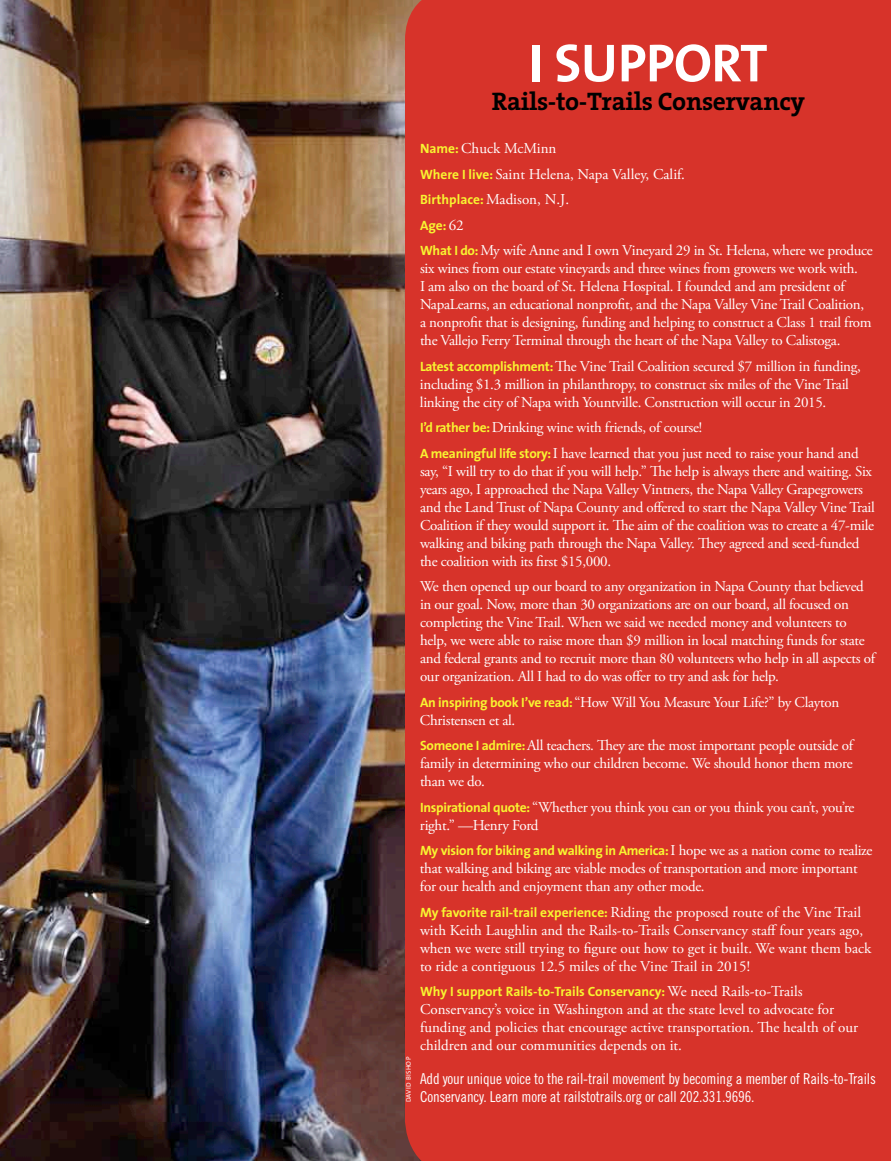
<style>
.page{position:relative;width:891px;height:1161px;background:#fff}
.page>*{position:absolute;margin:0;border:0;box-sizing:border-box;transform-origin:0 0}
.t1{font:700 54px "The Sans";color:#fff}
.t2{font:700 25.5px "The Serif";letter-spacing:-.015em;color:#000}
.t3{font:15px/18px "Adobe Garamond Pro";letter-spacing:-.02em;color:#fff}
.t4{font:15px/18px "Adobe Garamond Pro";color:#fff}
.t5{font:15px/18px "Trade Gothic Cond Eighteen";letter-spacing:-.01em;color:#fff}
.t6{font:700 13.5px "The Sans";letter-spacing:-.02em;color:#f8f431}
.t7{font:700 13.5px "The Sans";color:#f8f431}
.t8{font:6.75px "The Sans";letter-spacing:.04em;color:#fff}
.s1{font-family:"The Sans";font-weight:700;font-size:13.5px;color:#f8f431}
.s2{font-family:"Adobe Garamond Pro";font-weight:400;font-size:15px;color:#fff}
</style>
<div class="page">
<img style="left:0;top:0;width:405px;height:1161px">
<div style="left:405px;top:0;width:486px;height:1161px;background:#d7332a"></div>
<p class="t8" style="left:403px;top:1102px;width:47px;rotate:-90deg">David Bishop</p>
<p class="t1" style="left:529px;top:18px;width:240px">I Support</p>
<p class="t2" style="left:492px;top:80px;width:315px">Rails-to-Trails Conservancy</p>
<p class="t4" style="left:420px;top:136px;width:267px;line-height:25.5px"><span class="s1">Name:</span> Chuck McMinn<br><span class="s1">Where I live:</span> Saint Helena, Napa Valley, Calif.<br><span class="s1">Birthplace:</span> Madison, N.J.</p>
<p class="t6" style="left:420px;top:214px;width:45px">Age: <span class="s2">62</span></p>
<p class="t3" style="left:420px;top:242px;width:454px"><span class="s1">What I do:</span>My wife Anne and I own Vineyard 29 in St. Helena, where we produce six wines from our estate vineyards and three wines from growers we work with.<br>I am also on the board of St. Helena Hospital. I founded and am president of NapaLearns, an educational nonprofit, and the Napa Valley Vine Trail Coalition, a nonprofit that is designing, funding and helping to construct a Class 1 trail from the Vallejo Ferry Terminal through the heart of the Napa Valley to Calistoga.</p>
<p class="t3" style="left:420px;top:358px;width:442px"><span class="s1">Latest accomplishment:</span>The Vine Trail Coalition secured $7 million in funding, including $1.3 million in philanthropy, to construct six miles of the Vine Trail linking the city of Napa with Yountville. Construction will occur in 2015.</p>
<p class="t3" style="left:420px;top:415px;width:440px;line-height:25.5px"><span class="s1">I’d rather be:</span>Drinking wine with friends, of course!<br><span class="s1">A meaningful life story:</span>I have learned that you just need to raise your hand and</p>
<p class="t3" style="left:420px;top:463px;width:456px">say, “I will try to do that if you will help.” The help is always there and waiting. Six years ago, I approached the Napa Valley Vintners, the Napa Valley Grapegrowers and the Land Trust of Napa County and offered to start the Napa Valley Vine Trail Coalition if they would support it. The aim of the coalition was to create a 47-mile walking and biking path through the Napa Valley. They agreed and seed-funded the coalition with its first $15,000.</p>
<p class="t3" style="left:420px;top:578px;width:457px">We then opened up our board to any organization in Napa County that believed in our goal. Now, more than 30 organizations are on our board, all focused on completing the Vine Trail. When we said we needed money and volunteers to help, we were able to raise more than $9 million in local matching funds for state and federal grants and to recruit more than 80 volunteers who help in all aspects of our organization. All I had to do was offer to try and ask for help.</p>
<p class="t3" style="left:420px;top:694px;width:421px"><span class="s1">An inspiring book I’ve read:</span> “How Will You Measure Your Life?” by Clayton<br>Christensen et al.</p>
<p class="t3" style="left:420px;top:737px;width:435px;text-align:justify"><span class="s1">Someone I admire:</span>All teachers. They are the most important people outside of family in determining who our children become. We should honor them more than we do.</p>
<p class="t3" style="left:420px;top:799px;width:436px"><span class="s1">Inspirational quote:</span> “Whether you think you can or you think you can’t, you’re right.” —Henry Ford</p>
<p class="t6" style="left:420px;top:840px;width:454px">My vision for biking and walking in America:<span class="s2">I hope we as a nation come to realize</span></p>
<p class="t3" style="left:420px;top:860px;width:439px">that walking and biking are viable modes of transportation and more important for our health and enjoyment than any other mode.</p>
<p class="t4" style="left:420px;top:904px;width:453px"><span class="s1">My favorite rail-trail experience:</span> Riding the proposed route of the Vine Trail with Keith Laughlin and the Rails-to-Trails Conservancy staff four years ago, when we were still trying to figure out how to get it built. We want them back to ride a contiguous 12.5 miles of the Vine Trail in 2015!</p>
<p class="t7" style="left:420px;top:981px;width:384px">Why I support Rails-to-Trails Conservancy: <span class="s2">We need Rails-to-Trails</span></p>
<p class="t4" style="left:420px;top:1001px;width:440px">Conservancy’s voice in Washington and at the state level to advocate for funding and policies that encourage active transportation. The health of our children and our communities depends on it.</p>
<p class="t5" style="left:420px;top:1070px;width:457px">Add your unique voice to the rail-trail movement by becoming a member of Rails-to-Trails<br>Conservancy. Learn more at railstotrails.org or call 202.331.9696.</p>
</div>
